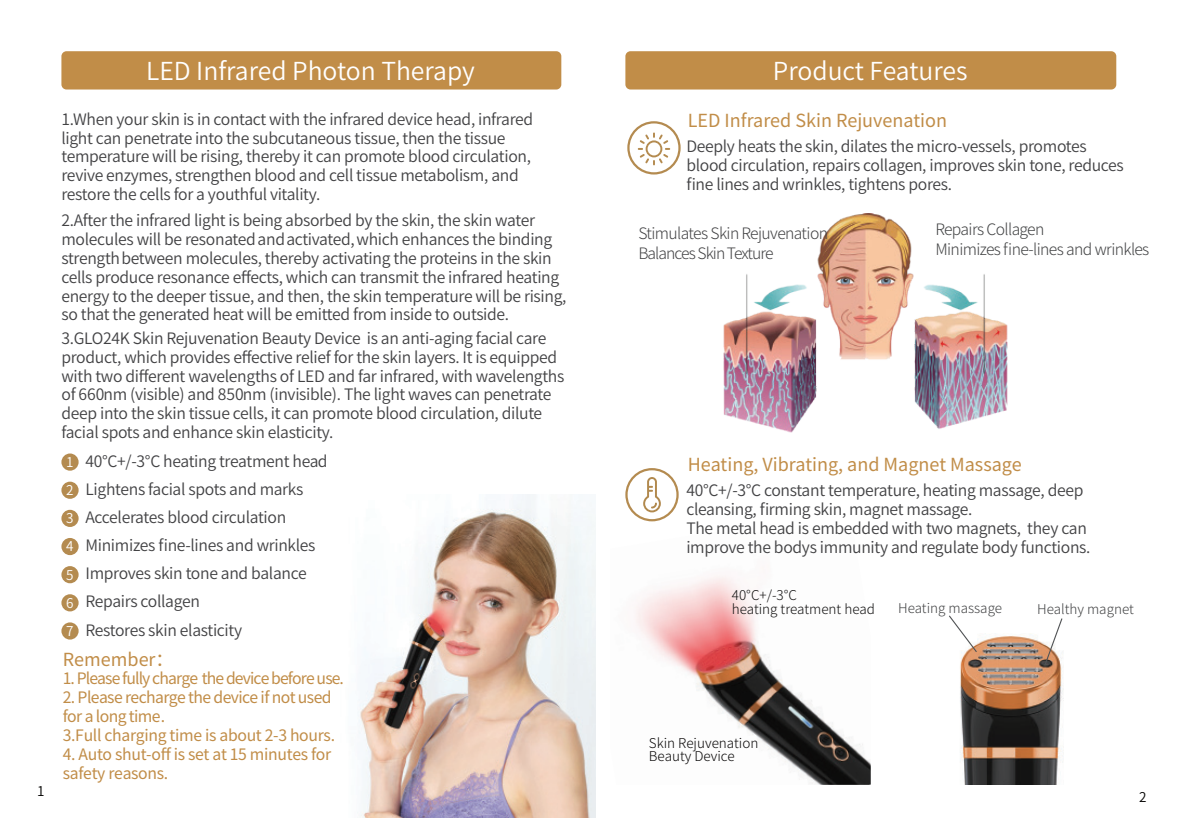
<style>
.page{position:relative;width:1187px;height:836px;background:#fff}
.page>*{position:absolute;margin:0;border:0;box-sizing:border-box;transform-origin:0 0}
.t1{font:24.75px "Source Han Sans CN";color:#fff}
.t2{font:18px "Source Han Sans CN";color:#c18d48}
.t3{font:15.75px/18.9px "Source Han Sans CN";letter-spacing:-.02em;color:#424244}
.t4{font:15.75px/18.9px "Source Han Sans CN";letter-spacing:-.035em;color:#c18d48}
.t5{font:300 15.75px/20.7px "Source Han Sans CN";letter-spacing:-.04em;color:#424344}
.t6{font:300 15.75px/19.8px "Source Han Sans CN";letter-spacing:-.05em;color:#424244}
.t7{font:15.75px "Source Han Sans CN";letter-spacing:-.055em;color:#c18d48}
.t8{font:300 13.5px/13.5px "Source Han Sans CN";color:#121111}
.t9{font:300 13.5px/13.5px "Source Han Sans CN";color:#0a0808}
.t10{font:300 13.5px "Source Han Sans CN";color:#424344}
.t11{font:13.5px/28.1px "Source Han Sans CN";color:#fff;text-align:justify}
.t12{font:13.5px "Source Han Sans CN";color:#050403}
</style>
<div class="page">
<img style="left:636px;top:576px;width:234px;height:208px">
<div style="left:625px;top:51px;width:491px;height:38px;background:#c18d48;border-radius:5px"></div>
<div style="left:61px;top:51px;width:500px;height:38px;background:#c18d48;border-radius:5px"></div>
<img style="left:723px;top:214px;width:285px;height:219px">
<div style="left:627px;top:121px;width:53px;height:53px;border:2px solid #b48b50;border-radius:50%"></div>
<svg style="left:637px;top:132px;width:33px;height:33px"></svg>
<div style="left:625px;top:468px;width:53px;height:53px;border:2px solid #b48b50;border-radius:50%"></div>
<svg style="left:643px;top:477px;width:17px;height:35px"></svg>
<div style="left:61px;top:453px;width:18px;height:17px;background:#b48b50;border-radius:50%"></div>
<div style="left:61px;top:481px;width:18px;height:18px;background:#b48b50;border-radius:50%"></div>
<div style="left:61px;top:510px;width:18px;height:17px;background:#b48b50;border-radius:50%"></div>
<div style="left:61px;top:538px;width:18px;height:17px;background:#b48b50;border-radius:50%"></div>
<div style="left:61px;top:566px;width:18px;height:17px;background:#b48b50;border-radius:50%"></div>
<div style="left:61px;top:594px;width:18px;height:17px;background:#b48b50;border-radius:50%"></div>
<div style="left:61px;top:622px;width:18px;height:17px;background:#b48b50;border-radius:50%"></div>
<img style="left:960px;top:633px;width:103px;height:151px">
<svg style="left:949px;top:615px;width:28px;height:38px"></svg>
<svg style="left:1043px;top:618px;width:20px;height:47px"></svg>
<img style="left:357px;top:494px;width:238px;height:323px">
<p class="t12" style="left:37px;top:783px;width:9px">1</p>
<h1 class="t1" style="left:146px;top:57px;width:330px">LED Infrared Photon Therapy</h1>
<h1 class="t1" style="left:772px;top:57px;width:196px">Product Features</h1>
<p class="t3" style="left:61px;top:110px;width:473px">1.When your skin is in contact with the infrared device head, infrared light can penetrate into the subcutaneous tissue, then the tissue temperature will be rising, thereby it can promote blood circulation, revive enzymes, strengthen blood and cell tissue metabolism, and restore the cells for a youthful vitality.</p>
<p class="t3" style="left:61px;top:211px;width:506px">2.After the infrared light is being absorbed by the skin, the skin water molecules will be resonatedandactivated,which enhances the binding strengthbetween molecules, thereby activating the proteins in the skin cells produce resonance effects, which can transmit the infrared heating energy to the deeper tissue, and then, the skin temperature will be rising, so that the generated heat will be emitted from inside to outside.</p>
<p class="t3" style="left:61px;top:329px;width:504px">3.GLO24K Skin Rejuvenation Beauty Device is an anti-aging facial care product, which provides effective relief for the skin layers. It is equipped with two different wavelengths of LED and far infrared, with wavelengths of 660nm (visible) and 850nm (invisible). The light waves can penetrate deep into the skin tissue cells, it can promote blood circulation, dilute facial spots and enhance skin elasticity.</p>
<p class="t2" style="left:687px;top:111px;width:261px">LED Infrared Skin Rejuvenation</p>
<p class="t3" style="left:686px;top:137px;width:439px">Deeply heats the skin, dilates the micro-vessels, promotes blood circulation, repairs collagen, improves skin tone, reduces fine lines and wrinkles, tightens pores.</p>
<p class="t6" style="left:638px;top:224px;width:191px">Stimulates Skin Rejuvenation<br>Balances SkinTexture</p>
<p class="t5" style="left:935px;top:219px;width:215px">Repairs Collagen<br>Minimizes fine-lines and wrinkles</p>
<p class="t3" style="left:85px;top:447px;width:243px;line-height:28.1px">40°C+/-3°C heating treatment head<br>Lightens facial spots and marks<br>Accelerates blood circulation<br>Minimizes fine-lines and wrinkles<br>Improves skin tone and balance<br>Repairs collagen<br>Restores skin elasticity</p>
<p class="t2" style="left:63px;top:648px;width:112px">Remember：</p>
<p class="t7" style="left:63px;top:669px;width:283px">1. Please fully charge the device before use.</p>
<p class="t11" style="left:66px;top:448px;width:9px">1</p>
<p class="t2" style="left:687px;top:454px;width:335px">Heating, Vibrating, and Magnet Massage</p>
<p class="t3" style="left:686px;top:481px;width:405px">40°C+/-3°C constant temperature, heating massage, deep cleansing, firming skin, magnet massage.<br>The metal head is embedded with two magnets, they can improve the bodys immunity and regulate body functions.</p>
<p class="t11" style="left:66px;top:476px;width:9px">2<br>3<br>4<br>5<br>6<br>7</p>
<p class="t8" style="left:731px;top:588px;width:145px">40°C+/-3°C<br>heating treatment head</p>
<p class="t10" style="left:898px;top:600px;width:105px">Heating massage</p>
<p class="t10" style="left:1036px;top:601px;width:98px">Healthy magnet</p>
<p class="t4" style="left:63px;top:688px;width:270px">2. Please recharge the device if not used for a long time.</p>
<p class="t4" style="left:63px;top:726px;width:274px">3.Full charging time is about 2-3 hours.</p>
<p class="t4" style="left:63px;top:745px;width:270px">4. Auto shut-off is set at 15 minutes for safety reasons.</p>
<p class="t9" style="left:649px;top:736px;width:111px">Skin Rejuvenation<br>Beauty Device</p>
<p class="t12" style="left:1139px;top:789px;width:9px">2</p>
</div>
